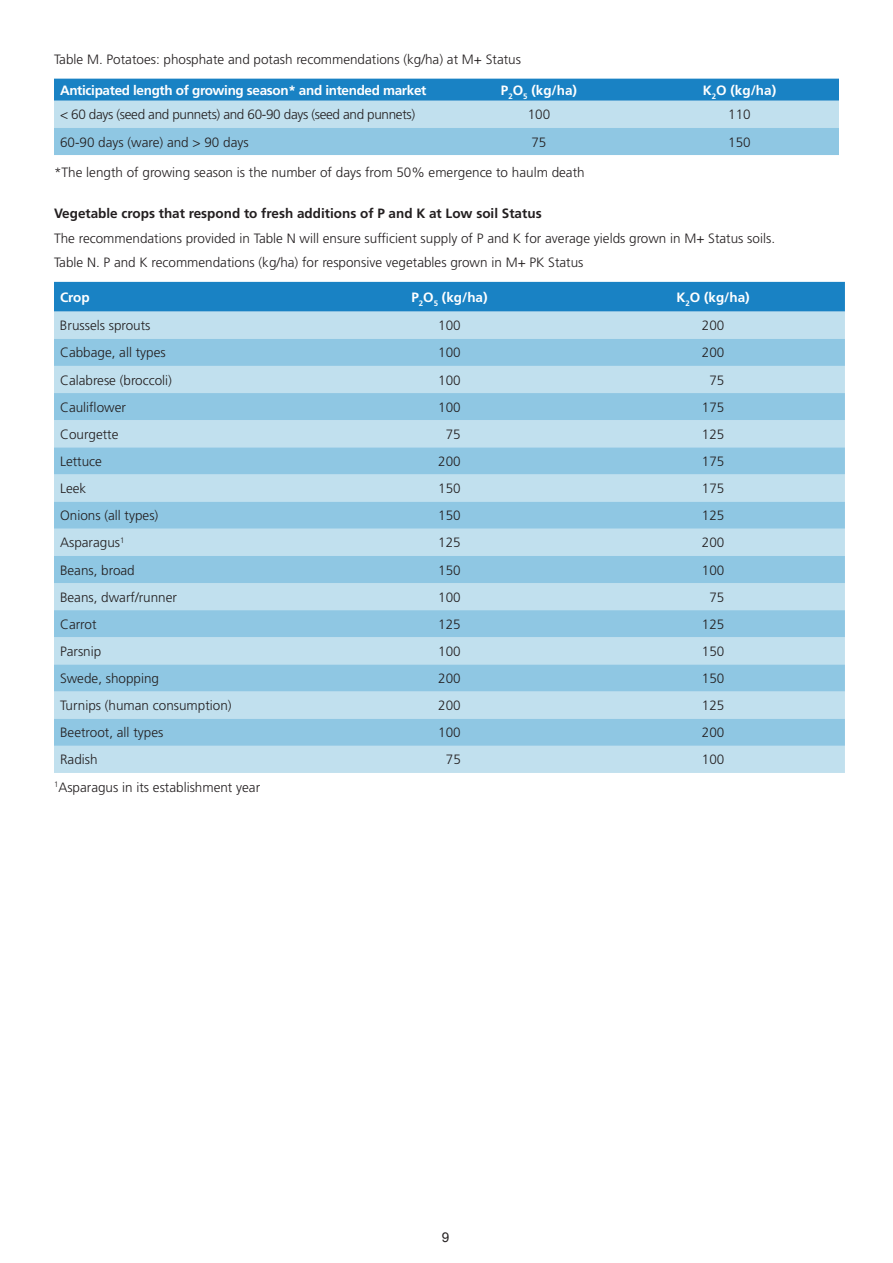
<style>
.page{position:relative;width:893px;height:1263px;background:#fff}
.page>*{position:absolute;margin:0;border:0;box-sizing:border-box;transform-origin:0 0}
.t1{font:300 13.5px/24.8px "Frutiger LT Std";color:#231f20}
.t2{font:700 13.5px "Frutiger LT Std";letter-spacing:-.025em;color:#fff}
.t3{font:700 13.5px "Frutiger LT Std";color:#231f20}
.t4{font:300 13.5px "Frutiger LT Std";letter-spacing:-.025em;color:#231f20}
.t5{font:13.5px "Arial";color:#231f20}
</style>
<div class="page">
<svg style="left:54px;top:79px;width:785px;height:76px;background:#7fbcde"></svg>
<div style="left:54px;top:282px;width:791px;height:30px;background:#1982c4"></div>
<div style="left:54px;top:312px;width:791px;height:461px;background:#c1e0ee"></div>
<svg style="left:54px;top:339px;width:791px;height:407px;background:#a6d2e8"></svg>
<p class="t1" style="left:54px;top:47px;width:468px">Table M. Potatoes: phosphate and potash recommendations (kg/ha) at M+ Status</p>
<p class="t2" style="left:60px;top:82px;width:368px">Anticipated length of growing season* and intended market</p>
<p class="t2" style="left:501px;top:82px;width:78px">P<sub>2</sub>O<sub>5</sub> (kg/ha)</p>
<p class="t2" style="left:703px;top:82px;width:75px">K<sub>2</sub>O (kg/ha)</p>
<p class="t4" style="left:60px;top:107px;width:357px">&lt; 60 days (seed and punnets) and 60-90 days (seed and punnets)</p>
<p class="t1" style="left:528px;top:103px;width:24px">100</p>
<p class="t1" style="left:728px;top:103px;width:24px">110</p>
<p class="t1" style="left:60px;top:130px;width:190px">60-90 days (ware) and &gt; 90 days</p>
<p class="t1" style="left:531px;top:130px;width:17px">75</p>
<p class="t1" style="left:728px;top:130px;width:24px">150</p>
<p class="t1" style="left:54px;top:160px;width:532px">*The length of growing season is the number of days from 50% emergence to haulm death</p>
<p class="t3" style="left:54px;top:205px;width:489px">Vegetable crops that respond to fresh additions of P and K at Low soil Status</p>
<p class="t1" style="left:54px;top:226px;width:723px">The recommendations provided in Table N will ensure sufficient supply of P and K for average yields grown in M+ Status soils.<br>Table N. P and K recommendations (kg/ha) for responsive vegetables grown in M+ PK Status</p>
<p class="t2" style="left:60px;top:289px;width:31px">Crop</p>
<p class="t2" style="left:411px;top:289px;width:78px">P<sub>2</sub>O<sub>5</sub> (kg/ha)</p>
<p class="t2" style="left:676px;top:289px;width:75px">K<sub>2</sub>O (kg/ha)</p>
<p class="t1" style="left:60px;top:313px;width:92px">Brussels sprouts</p>
<p class="t1" style="left:438px;top:313px;width:24px">100</p>
<p class="t1" style="left:702px;top:313px;width:24px">200</p>
<p class="t1" style="left:60px;top:341px;width:107px">Cabbage, all types</p>
<p class="t1" style="left:438px;top:341px;width:24px">100</p>
<p class="t1" style="left:702px;top:341px;width:24px">200</p>
<p class="t1" style="left:60px;top:368px;width:114px">Calabrese (broccoli)</p>
<p class="t1" style="left:438px;top:368px;width:24px">100</p>
<p class="t1" style="left:709px;top:368px;width:17px">75</p>
<p class="t1" style="left:60px;top:395px;width:68px">Cauliflower</p>
<p class="t1" style="left:438px;top:395px;width:24px">100</p>
<p class="t1" style="left:702px;top:395px;width:24px">175</p>
<p class="t1" style="left:60px;top:422px;width:60px">Courgette</p>
<p class="t1" style="left:446px;top:422px;width:17px">75</p>
<p class="t1" style="left:702px;top:422px;width:24px">125</p>
<p class="t1" style="left:60px;top:449px;width:43px">Lettuce</p>
<p class="t1" style="left:438px;top:449px;width:24px">200</p>
<p class="t1" style="left:702px;top:449px;width:24px">175</p>
<p class="t1" style="left:60px;top:476px;width:28px">Leek</p>
<p class="t1" style="left:438px;top:476px;width:24px">150</p>
<p class="t1" style="left:702px;top:476px;width:24px">175</p>
<p class="t1" style="left:60px;top:503px;width:100px">Onions (all types)</p>
<p class="t1" style="left:438px;top:503px;width:24px">150</p>
<p class="t1" style="left:702px;top:503px;width:24px">125</p>
<p class="t1" style="left:60px;top:530px;width:66px">Asparagus<sup>1</sup></p>
<p class="t1" style="left:438px;top:530px;width:24px">125</p>
<p class="t1" style="left:702px;top:530px;width:24px">200</p>
<p class="t1" style="left:60px;top:558px;width:76px">Beans, broad</p>
<p class="t1" style="left:438px;top:558px;width:24px">150</p>
<p class="t1" style="left:702px;top:558px;width:24px">100</p>
<p class="t1" style="left:60px;top:585px;width:119px">Beans, dwarf/runner</p>
<p class="t1" style="left:438px;top:585px;width:24px">100</p>
<p class="t1" style="left:709px;top:585px;width:17px">75</p>
<p class="t1" style="left:60px;top:612px;width:38px">Carrot</p>
<p class="t1" style="left:438px;top:612px;width:24px">125</p>
<p class="t1" style="left:702px;top:612px;width:24px">125</p>
<p class="t1" style="left:60px;top:639px;width:43px">Parsnip</p>
<p class="t1" style="left:438px;top:639px;width:24px">100</p>
<p class="t1" style="left:702px;top:639px;width:24px">150</p>
<p class="t1" style="left:60px;top:666px;width:101px">Swede, shopping</p>
<p class="t1" style="left:438px;top:666px;width:24px">200</p>
<p class="t1" style="left:702px;top:666px;width:24px">150</p>
<p class="t1" style="left:60px;top:693px;width:173px">Turnips (human consumption)</p>
<p class="t1" style="left:438px;top:693px;width:24px">200</p>
<p class="t1" style="left:702px;top:693px;width:24px">125</p>
<p class="t1" style="left:60px;top:720px;width:105px">Beetroot, all types</p>
<p class="t1" style="left:438px;top:720px;width:24px">100</p>
<p class="t1" style="left:702px;top:720px;width:24px">200</p>
<p class="t1" style="left:60px;top:748px;width:39px">Radish</p>
<p class="t1" style="left:446px;top:748px;width:17px">75</p>
<p class="t1" style="left:702px;top:748px;width:24px">100</p>
<p class="t1" style="left:54px;top:775px;width:208px"><sup>1</sup>Asparagus in its establishment year</p>
<p class="t5" style="left:442px;top:1229px;width:9px">9</p>
</div>
